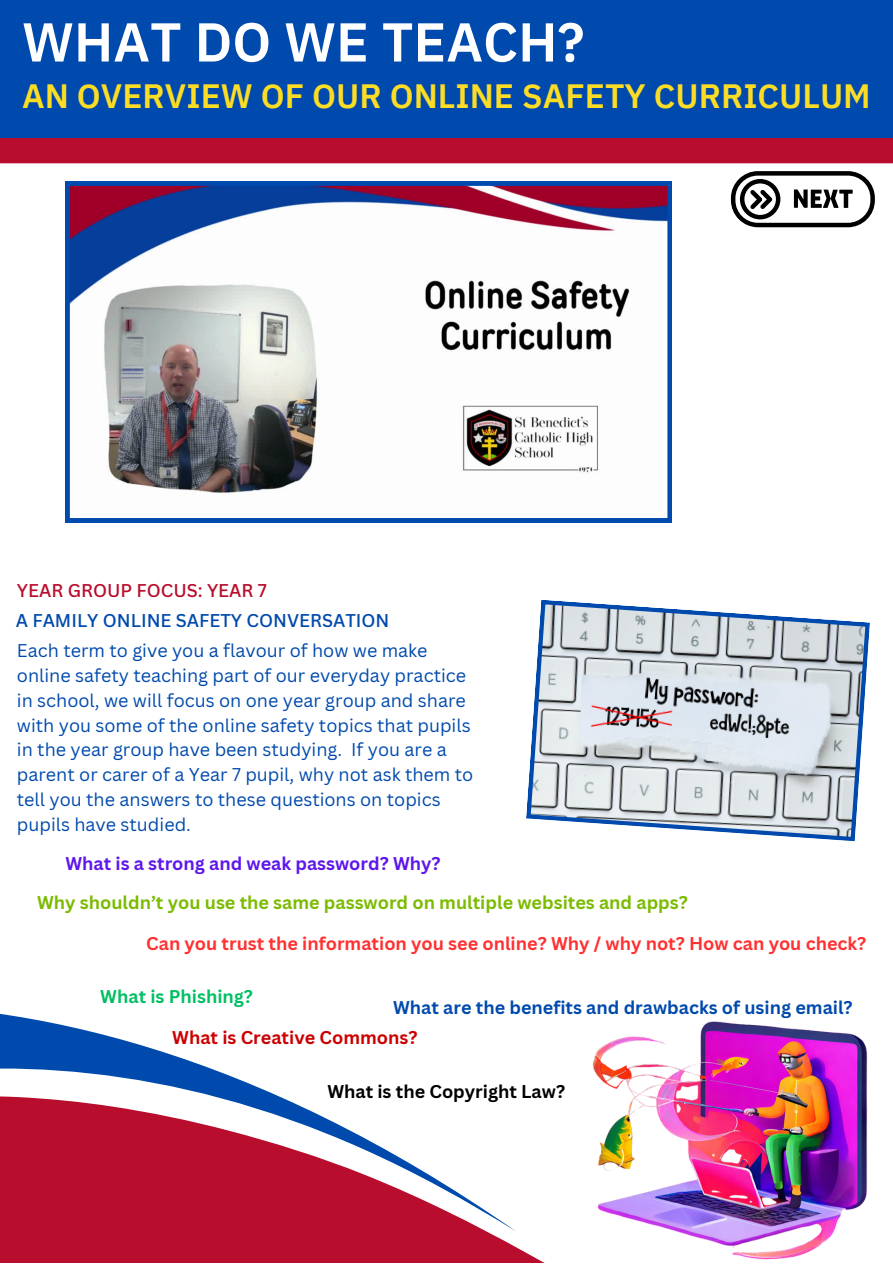
<style>
.page{position:relative;width:893px;height:1264px;background:#fff}
.page>*{position:absolute;margin:0;border:0;box-sizing:border-box;transform-origin:0 0}
.t1{font:600 54.6px "IBM Plex Sans Thai";color:#fff}
.t2{font:600 33.75px "IBM Plex Sans Thai";color:#fcdc24}
.t3{font:18px/24.8px "Canva Sans";color:#004aad}
.t4{font:700 18px "Canva Sans";color:#ff3131}
.t5{font:700 18px "Canva Sans";color:#7bbb00}
.t6{font:700 18px "Canva Sans";color:#004aad}
.t7{font:700 18px "Canva Sans";color:#5e17eb}
.t8{font:500 18px "Canva Sans";color:#004aad}
.t9{font:700 18px "Canva Sans";color:#000}
.t10{font:700 18px "Canva Sans";color:#c00}
.t11{font:500 18px "Canva Sans";color:#b80d2c}
.t12{font:700 18px "Canva Sans";color:#00bf63}
</style>
<div class="page">
<svg style="left:0;top:1013px;width:116px;height:25px;fill:#004aad"></svg>
<svg style="left:0;top:1038px;width:543px;height:224px"></svg>
<div style="left:0;top:138px;width:892px;height:25px;background:#b80d2c"></div>
<div style="left:0;top:0;width:892px;height:138px;background:#004aae"></div>
<svg style="left:526px;top:600px;width:343px;height:241px;background:#c4cdd6"></svg>
<img style="left:593px;top:1021px;width:275px;height:239px">
<svg style="left:730px;top:171px;width:144px;height:56px"></svg>
<svg style="left:65px;top:181px;width:606px;height:341px"></svg>
<p class="t1" style="left:22px;top:11px;width:564px">WHAT DO WE TEACH?</p>
<p class="t2" style="left:22px;top:77px;width:850px">AN OVERVIEW OF OUR ONLINE SAFETY CURRICULUM</p>
<p class="t11" style="left:17px;top:578px;width:251px">YEAR GROUP FOCUS: YEAR 7</p>
<p class="t8" style="left:16px;top:608px;width:375px">A FAMILY ONLINE SAFETY CONVERSATION</p>
<p class="t3" style="left:17px;top:638px;width:458px">Each term to give you a flavour of how we make online safety teaching part of our everyday practice in school, we will focus on one year group and share with you some of the online safety topics that pupils in the year group have been studying. If you are a parent or carer of a Year 7 pupil, why not ask them to tell you the answers to these questions on topics pupils have studied.</p>
<p class="t7" style="left:65px;top:850px;width:377px">What is a strong and weak password? Why?</p>
<p class="t5" style="left:37px;top:889px;width:652px">Why shouldn’t you use the same password on multiple websites and apps?</p>
<p class="t4" style="left:146px;top:930px;width:721px">Can you trust the information you see online? Why / why not? How can you check?</p>
<p class="t12" style="left:100px;top:984px;width:154px">What is Phishing?</p>
<p class="t6" style="left:393px;top:994px;width:461px">What are the benefits and drawbacks of using email?</p>
<p class="t10" style="left:172px;top:1024px;width:247px">What is Creative Commons?</p>
<p class="t9" style="left:327px;top:1079px;width:239px">What is the Copyright Law?</p>
</div>
